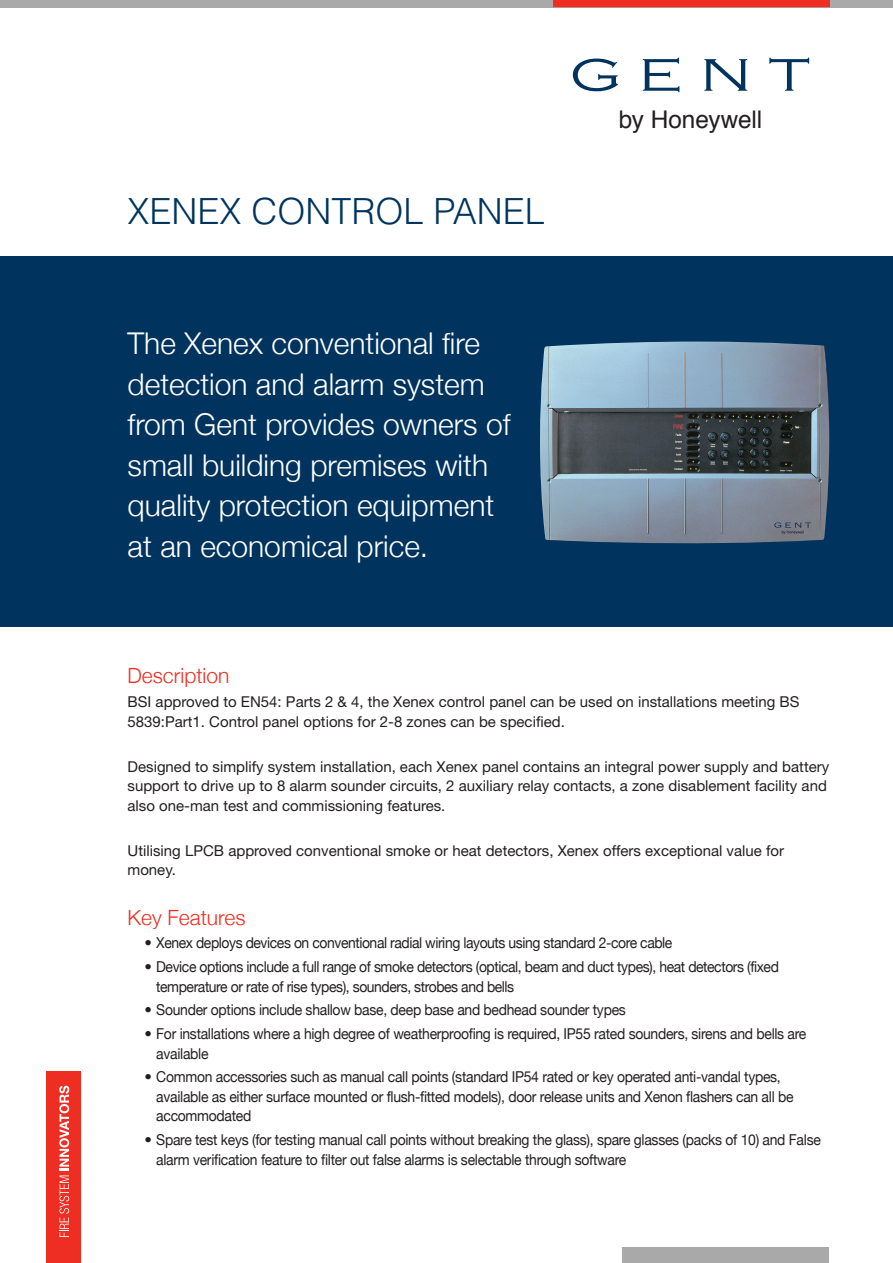
<style>
.page{position:relative;width:893px;height:1263px;background:#fff}
.page>*{position:absolute;margin:0;border:0;box-sizing:border-box;transform-origin:0 0}
.t1{font:300 36px "Helvetica LT Std";color:#00345e}
.t2{font:300 30px/40.5px "Helvetica Neue";color:#fff}
.t3{font:24.3px "Helvetica";color:#231f20}
.t4{font:300 21px "Helvetica Neue";color:#ee2e22}
.t5{font:15px/19.5px "Helvetica Neue";letter-spacing:-.02em;color:#231f20;scale:.93 1}
.t6{font:15px/19.5px "Helvetica Neue";color:#231f20}
.s1{font-style:inherit}
</style>
<div class="page">
<div style="left:0;top:0;width:893px;height:8px;background:#aaa9a9"></div>
<div style="left:553px;top:0;width:276px;height:8px;background:#ee2e22"></div>
<svg style="left:573px;top:59px;width:45px;height:32px"></svg>
<svg style="left:643px;top:58px;width:36px;height:34px"></svg>
<svg style="left:704px;top:59px;width:43px;height:32px"></svg>
<svg style="left:769px;top:58px;width:40px;height:33px"></svg>
<div style="left:47px;top:1071px;width:34px;height:192px;background:#ee2e22"></div>
<svg style="left:59px;top:1086px;width:10px;height:151px"></svg>
<div style="left:622px;top:1247px;width:207px;height:16px;background:#aaa9a9"></div>
<div style="left:0;top:256px;width:893px;height:371px;background:#00345e"></div>
<img style="left:540px;top:342px;width:289px;height:202px">
<h1 class="t1" style="left:128px;top:188px;width:415px">XENEX CONTROL PANEL</h1>
<h2 class="t2" style="left:128px;top:323px;width:384px">The Xenex conventional fire detection and alarm system from Gent provides owners of small building premises with quality protection equipment at an economical price.</h2>
<h3 class="t3" style="left:619px;top:100px;width:145px">by Honeywell</h3>
<h3 class="t4" style="left:128px;top:663px;width:103px">Description</h3>
<p class="t6" style="left:128px;top:692px;width:673px">BSI approved to EN54: Parts 2 &amp; 4, the Xenex control panel can be used on installations meeting BS<br>5839:Part1. Control panel options for 2-8 zones can be specified.</p>
<p class="t6" style="left:128px;top:756px;width:703px">Designed to simplify system installation, each Xenex panel contains an integral power supply and battery support to drive up to 8 alarm sounder circuits, 2 auxiliary relay contacts, a zone disablement facility and also one-man test and commissioning features.</p>
<p class="t6" style="left:128px;top:840px;width:658px">Utilising LPCB approved conventional smoke or heat detectors, Xenex offers exceptional value for money.</p>
<h3 class="t4" style="left:128px;top:904px;width:119px">Key Features</h3>
<p class="t5" style="left:145px;top:933px;width:569px"><span class="s1">•</span> Xenex deploys devices on conventional radial wiring layouts using standard 2-core cable</p>
<p class="t5" style="left:156px;top:957px;width:671px;text-indent:-12px"><span class="s1">•</span> Device options include a full range of smoke detectors (optical, beam and duct types), heat detectors (fixed temperature or rate of rise types), sounders, strobes and bells</p>
<p class="t5" style="left:145px;top:1000px;width:519px"><span class="s1">•</span> Sounder options include shallow base, deep base and bedhead sounder types</p>
<p class="t5" style="left:156px;top:1024px;width:701px;text-indent:-12px"><span class="s1">•</span> For installations where a high degree of weatherproofing is required, IP55 rated sounders, sirens and bells are available</p>
<p class="t5" style="left:156px;top:1067px;width:687px;text-indent:-12px"><span class="s1">•</span> Common accessories such as manual call points (standard IP54 rated or key operated anti-vandal types, available as either surface mounted or flush-fitted models), door release units and Xenon flashers can all be accommodated</p>
<p class="t5" style="left:156px;top:1130px;width:716px;text-indent:-12px"><span class="s1">•</span> Spare test keys (for testing manual call points without breaking the glass), spare glasses (packs of 10) and False alarm verification feature to filter out false alarms is selectable through software</p>
</div>
